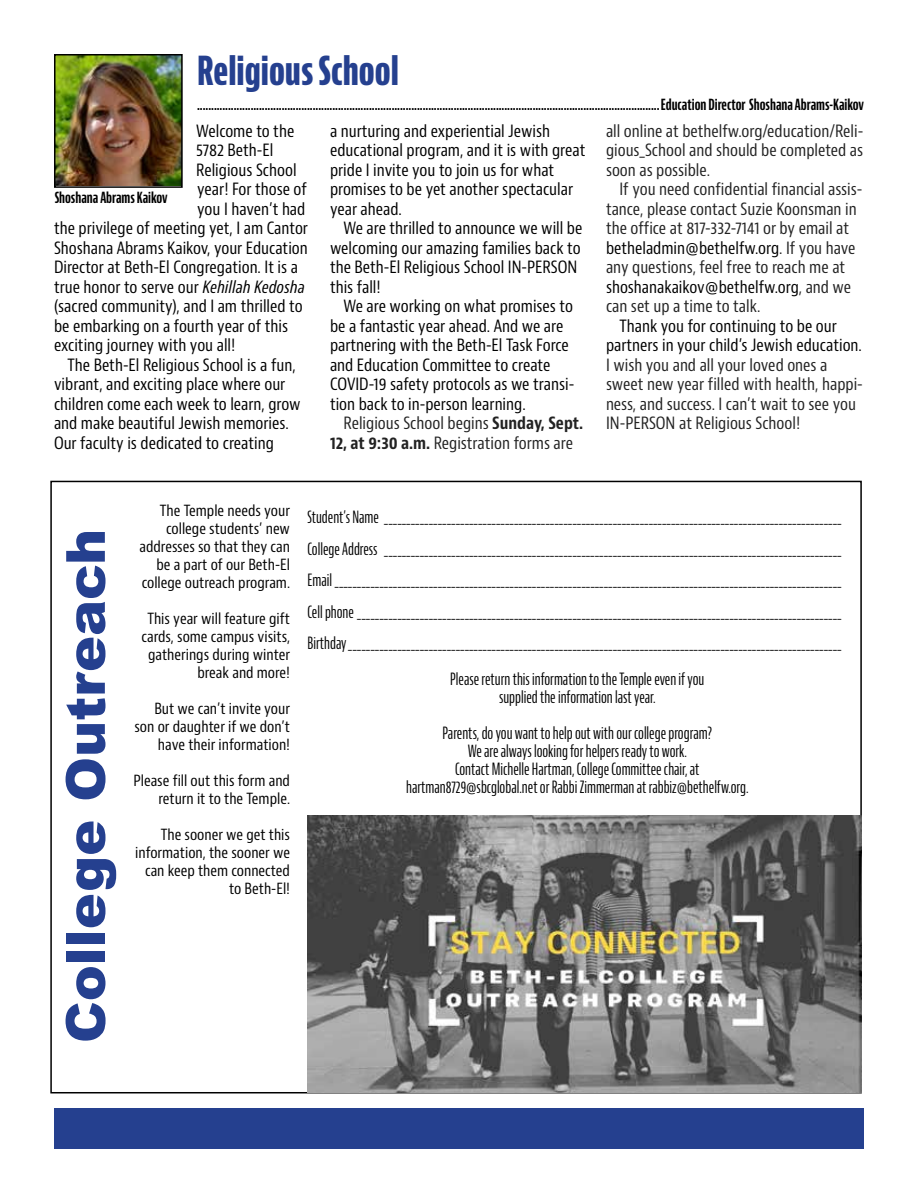
<style>
.page{position:relative;width:918px;height:1188px;background:#fff}
.page>*{position:absolute;margin:0;border:0;box-sizing:border-box;transform-origin:0 0}
.t1{font:900 54px "Arial";color:#25408f}
.t2{font:700 extra-condensed 39px "Bernino Sans";color:#25408f}
.t3{font:condensed 16.5px/19.5px "Bernino Sans";color:#000}
.t4{font:extra-condensed 16.5px/31.5px "Bernino Sans";color:#000;text-align:center}
.t5{font:condensed 16.5px/19.5px "Bernino Sans";color:#222}
.t6{font:condensed 15px/18px "Bernino Sans";color:#000;text-align:right}
.t7{font:700 extra-condensed 15px "Bernino Sans";color:#000}
.s1{font-style:italic}
.s2{font-weight:700}
.s3{color:#000}
</style>
<div class="page">
<div style="left:54px;top:1108px;width:808px;height:41px;background:#25408f"></div>
<img style="left:57px;top:57px;width:123px;height:128px">
<div style="left:54px;top:54px;width:129px;height:134px;border:2px solid #000"></div>
<img style="left:308px;top:816px;width:553px;height:277px">
<h2 class="t2" style="left:197px;top:49px;width:203px">Religious School</h2>
<p class="t7" style="left:197px;top:96px;width:668px">....................................................................................................................................................................Education Director Shoshana Abrams-Kaikov</p>
<p class="t3" style="left:196px;top:121px;width:100px">Welcome to the</p>
<p class="t3" style="left:196px;top:141px;width:79px">5782 Beth-El</p>
<p class="t3" style="left:196px;top:160px;width:102px">Religious School</p>
<p class="t3" style="left:197px;top:180px;width:111px">year! For those of</p>
<p class="t3" style="left:197px;top:199px;width:110px">you I haven’t had</p>
<p class="t3" style="left:54px;top:219px;width:256px">the privilege of meeting yet, I am Cantor</p>
<p class="t3" style="left:54px;top:238px;width:255px">Shoshana Abrams Kaikov, your Education</p>
<p class="t3" style="left:54px;top:258px;width:246px">Director at Beth-El Congregation. It is a</p>
<p class="t3" style="left:54px;top:277px;width:252px">true honor to serve our <span class="s1">Kehillah Kedosha</span></p>
<p class="t3" style="left:54px;top:297px;width:250px">(sacred community), and I am thrilled to</p>
<p class="t3" style="left:54px;top:316px;width:236px">be embarking on a fourth year of this</p>
<p class="t3" style="left:54px;top:336px;width:183px">exciting journey with you all!</p>
<p class="t3" style="left:68px;top:355px;width:230px">The Beth-El Religious School is a fun,</p>
<p class="t3" style="left:54px;top:375px;width:233px">vibrant, and exciting place where our</p>
<p class="t3" style="left:54px;top:394px;width:248px">children come each week to learn, grow</p>
<p class="t3" style="left:54px;top:414px;width:236px">and make beautiful Jewish memories.</p>
<p class="t3" style="left:54px;top:433px;width:221px">Our faculty is dedicated to creating</p>
<p class="t3" style="left:330px;top:121px;width:257px">a nurturing and experiential Jewish educational program, and it is with great pride I invite you to join us for what promises to be yet another spectacular year ahead.</p>
<p class="t3" style="left:330px;top:219px;width:254px;text-indent:13px">We are thrilled to announce we will be welcoming our amazing families back to the Beth-El Religious School IN-PERSON this fall!</p>
<p class="t3" style="left:330px;top:297px;width:246px;text-indent:13px">We are working on what promises to be a fantastic year ahead. And we are partnering with the Beth-El Task Force and Education Committee to create COVID-19 safety protocols as we transi&shy;tion back to in-person learning.</p>
<p class="t5" style="left:330px;top:414px;width:255px;text-indent:13px">Religious School begins <span class="s2">Sunday, Sept.<br>12, at 9:30 a.m.</span> Registration forms are</p>
<p class="t5" style="left:606px;top:122px;width:259px;text-align:justify">all online at bethelfw.org/education/Reli&shy;gious_School and should be completed as soon as possible.</p>
<p class="t5" style="left:606px;top:180px;width:258px;text-indent:13px">If you need confidential financial assis&shy;tance, please contact Suzie Koonsman in the office at 817-332-7141 or by email at <span class="s3">betheladmin@bethelfw.org</span>. If you have any questions, feel free to reach me at <span class="s3">shoshanakaikov@bethelfw.org</span>, and we can set up a time to talk.</p>
<p class="t3" style="left:606px;top:317px;width:257px;text-indent:13px">Thank you for continuing to be our partners in your child’s Jewish education.</p>
<p class="t5" style="left:606px;top:356px;width:258px">I wish you and all your loved ones a sweet new year filled with health, happi&shy;ness, and success. I can’t wait to see you IN-PERSON at Religious School!</p>
<p class="t7" style="left:55px;top:189px;width:114px">Shoshana Abrams Kaikov</p>
<h1 class="t1" style="left:46px;top:1043px;width:516px;rotate:-90deg">College Outreach</h1>
<p class="t6" style="left:140px;top:502px;width:152px">The Temple needs your college students’ new addresses so that they can be a part of our Beth-El college outreach program.</p>
<p class="t6" style="left:142px;top:610px;width:150px">This year will feature gift cards, some campus visits, gatherings during winter break and more!</p>
<p class="t6" style="left:135px;top:700px;width:157px">But we can’t invite your son or daughter if we don’t have their information!</p>
<p class="t6" style="left:134px;top:772px;width:158px">Please fill out this form and return it to the Temple.</p>
<p class="t6" style="left:135px;top:826px;width:156px">The sooner we get this information, the sooner we can keep them connected to Beth-El!</p>
<p class="t4" style="left:308px;top:502px;width:536px;text-align:justify">Student’s Name ______________________________________________________________________________________________________ College Address ______________________________________________________________________________________________________ Email _________________________________________________________________________________________________________________ Cell phone ____________________________________________________________________________________________________________ Birthday______________________________________________________________________________________________________________</p>
<p class="t4" style="left:450px;top:671px;width:256px;line-height:18px">Please return this information to the Temple even if you supplied the information last year.</p>
<p class="t4" style="left:406px;top:725px;width:344px;line-height:18px">Parents, do you want to help out with our college program?<br>We are always looking for helpers ready to work.<br>Contact Michelle Hartman, College Committee chair, at hartman8729@sbcglobal.net or Rabbi Zimmerman at rabbiz@bethelfw.org.</p>
</div>
